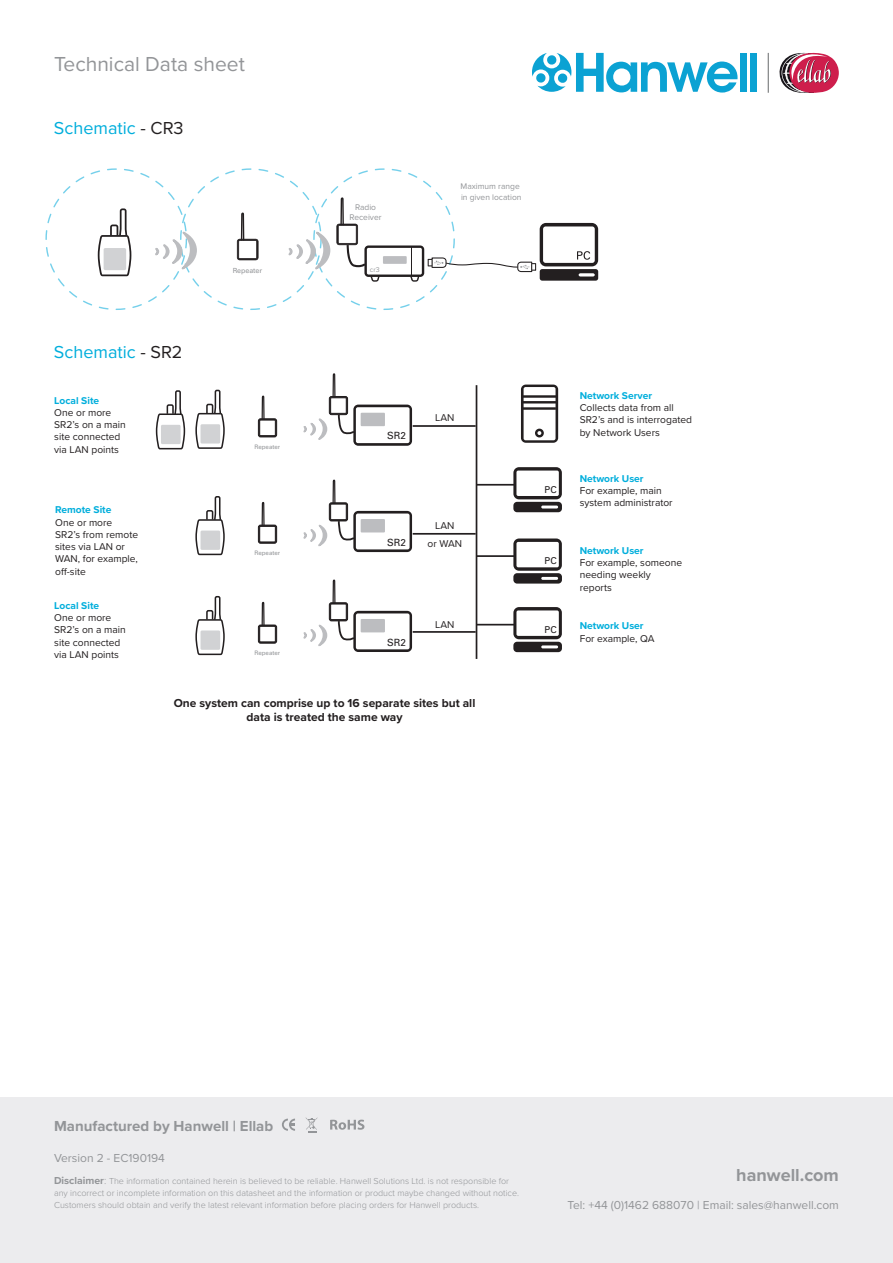
<style>
.page{position:relative;width:893px;height:1263px;background:#fff}
.page>*{position:absolute;margin:0;border:0;box-sizing:border-box;transform-origin:0 0}
.t1{font:21px "Proxima Nova";color:#939598}
.t2{font:18px "Proxima Nova";color:#00aedc}
.t3{font:700 18px "Proxima Nova";color:#939598}
.t4{font:700 15px "Proxima Nova";color:#939598}
.t5{font:700 12px/14.4px "Proxima Nova";color:#231f20;text-align:center}
.t6{font:12px "Proxima Nova";color:#939598}
.t7{font:10.2px/12.3px "Proxima Nova";color:#231f20}
.t8{font:700 10.2px "Proxima Nova";color:#00aedc}
.t9{font:9.9px "Univers";color:#231f20}
.t10{font:9.45px "Univers";color:#231f20}
.t11{font:300 9px/12px "Proxima Nova";color:#939598}
.t12{font:8.4px/10.2px "Proxima Nova";color:#939598;text-align:center}
.t13{font:7.05px "Univers";color:#939598}
.t14{font:7.05px "Proxima Nova";color:#939598}
.t15{font:6.15px "Univers";color:#939598}
.s1{color:#231f20}
.s2{font-weight:700;font-size:10.5px}
.s3{font-size:10.5px}
</style>
<div class="page">
<div style="left:0;top:1097px;width:893px;height:166px;background:#ececee"></div>
<div style="left:740px;top:53px;width:7px;height:39px;background:#0ba2d3"></div>
<div style="left:750px;top:53px;width:7px;height:39px;background:#0ba2d3"></div>
<svg style="left:532px;top:53px;width:205px;height:40px"></svg>
<hr style="left:768px;top:53px;width:1px;height:40px;background:#66696a">
<svg style="left:779px;top:53px;width:60px;height:40px"></svg>
<svg style="left:306px;top:1118px;width:11px;height:14px"></svg>
<svg style="left:330px;top:1119px;width:34px;height:11px"></svg>
<svg style="left:282px;top:1118px;width:13px;height:13px"></svg>
<svg style="left:45px;top:168px;width:553px;height:142px"></svg>
<svg style="left:513px;top:467px;width:49px;height:45px"></svg>
<hr style="left:476px;top:385px;width:1px;height:274px;background:#231f20">
<svg style="left:521px;top:385px;width:37px;height:58px"></svg>
<hr style="left:476px;top:484px;width:39px;height:2px;background:#231f20">
<svg style="left:513px;top:538px;width:49px;height:46px"></svg>
<hr style="left:476px;top:555px;width:39px;height:2px;background:#231f20">
<svg style="left:513px;top:607px;width:49px;height:45px"></svg>
<hr style="left:476px;top:624px;width:39px;height:1px;background:#231f20">
<hr style="left:413px;top:425px;width:63px;height:2px;background:#231f20">
<hr style="left:413px;top:533px;width:63px;height:2px;background:#231f20">
<hr style="left:413px;top:631px;width:63px;height:2px;background:#231f20">
<svg style="left:196px;top:389px;width:28px;height:60px"></svg>
<div style="left:200px;top:424px;width:20px;height:19px;background:#d1d2d4"></div>
<svg style="left:156px;top:390px;width:28px;height:59px"></svg>
<div style="left:161px;top:425px;width:20px;height:19px;background:#d1d2d4"></div>
<svg style="left:303px;top:373px;width:109px;height:73px"></svg>
<svg style="left:258px;top:395px;width:19px;height:42px"></svg>
<svg style="left:196px;top:496px;width:28px;height:60px"></svg>
<div style="left:200px;top:530px;width:20px;height:20px;background:#d1d2d4"></div>
<svg style="left:303px;top:480px;width:109px;height:72px"></svg>
<svg style="left:258px;top:502px;width:19px;height:42px"></svg>
<svg style="left:196px;top:595px;width:28px;height:61px"></svg>
<div style="left:200px;top:630px;width:20px;height:20px;background:#d1d2d4"></div>
<svg style="left:303px;top:579px;width:109px;height:73px"></svg>
<svg style="left:258px;top:601px;width:19px;height:43px"></svg>
<h1 class="t1" style="left:54px;top:48px;width:192px">Technical Data sheet</h1>
<h2 class="t2" style="left:54px;top:114px;width:131px">Schematic <span class="s1">- CR3</span></h2>
<p class="t12" style="left:349px;top:203px;width:34px">Radio<br>Receiver</p>
<p class="t13" style="left:233px;top:267px;width:31px">Repeater</p>
<p class="t14" style="left:370px;top:266px;width:11px">cr3</p>
<p class="t12" style="left:460px;top:182px;width:62px;text-align:left">Maximum range in given location</p>
<h2 class="t2" style="left:54px;top:339px;width:130px">Schematic <span class="s1">- SR2</span></h2>
<p class="t8" style="left:54px;top:393px;width:46px">Local Site</p>
<p class="t7" style="left:54px;top:406px;width:73px">One or more<br>SR2’s on a main site connected via LAN points</p>
<p class="t8" style="left:55px;top:502px;width:58px">Remote Site</p>
<p class="t7" style="left:55px;top:515px;width:84px">One or more<br>SR2’s from remote sites via LAN or<br>WAN, for example, off-site</p>
<p class="t8" style="left:54px;top:598px;width:46px">Local Site</p>
<p class="t7" style="left:54px;top:611px;width:73px">One or more<br>SR2’s on a main site connected via LAN points</p>
<p class="t15" style="left:254px;top:443px;width:27px">Repeater</p>
<p class="t15" style="left:254px;top:549px;width:27px">Repeater</p>
<p class="t15" style="left:254px;top:649px;width:27px">Repeater</p>
<p class="t9" style="left:387px;top:430px;width:20px">SR2</p>
<p class="t7" style="left:435px;top:410px;width:21px">LAN</p>
<p class="t9" style="left:387px;top:536px;width:20px">SR2</p>
<p class="t7" style="left:428px;top:516px;width:36px;line-height:18.1px;text-align:center">LAN<br>or WAN</p>
<p class="t9" style="left:387px;top:636px;width:20px">SR2</p>
<p class="t7" style="left:435px;top:618px;width:21px">LAN</p>
<p class="t5" style="left:174px;top:695px;width:303px">One system can comprise up to 16 separate sites but all data is treated the same way</p>
<p class="t10" style="left:545px;top:484px;width:14px">PC</p>
<p class="t10" style="left:545px;top:555px;width:14px">PC</p>
<p class="t10" style="left:545px;top:624px;width:14px">PC</p>
<p class="t8" style="left:580px;top:388px;width:74px">Network Server</p>
<p class="t7" style="left:580px;top:401px;width:114px">Collects data from all<br>SR2’s and is interrogated by Network Users</p>
<p class="t8" style="left:580px;top:470px;width:65px">Network User</p>
<p class="t7" style="left:580px;top:484px;width:94px">For example, main system administrator</p>
<p class="t8" style="left:580px;top:543px;width:65px">Network User</p>
<p class="t7" style="left:580px;top:556px;width:104px">For example, someone needing weekly reports</p>
<p class="t8" style="left:580px;top:618px;width:65px">Network User</p>
<p class="t7" style="left:580px;top:632px;width:76px">For example, QA</p>
<h3 class="t4" style="left:54px;top:1114px;width:221px">Manufactured by Hanwell | Ellab</h3>
<p class="t6" style="left:54px;top:1149px;width:112px">Version 2 - EC190194</p>
<p class="t11" style="left:54px;top:1174px;width:467px"><span class="s2">Disclaimer</span><span class="s3">:</span> The information contained herein is believed to be reliable. Hanwell Solutions Ltd. is not responsible for any incorrect or incomplete information on this datasheet and the information or product maybe changed without notice.<br>Customers should obtain and verify the latest relevant information before placing orders for Hanwell products.</p>
<h2 class="t3" style="left:736px;top:1161px;width:104px">hanwell.com</h2>
<p class="t6" style="left:568px;top:1195px;width:273px">Tel: +44 (0)1462 688070 | Email: sales@hanwell.com</p>
</div>
